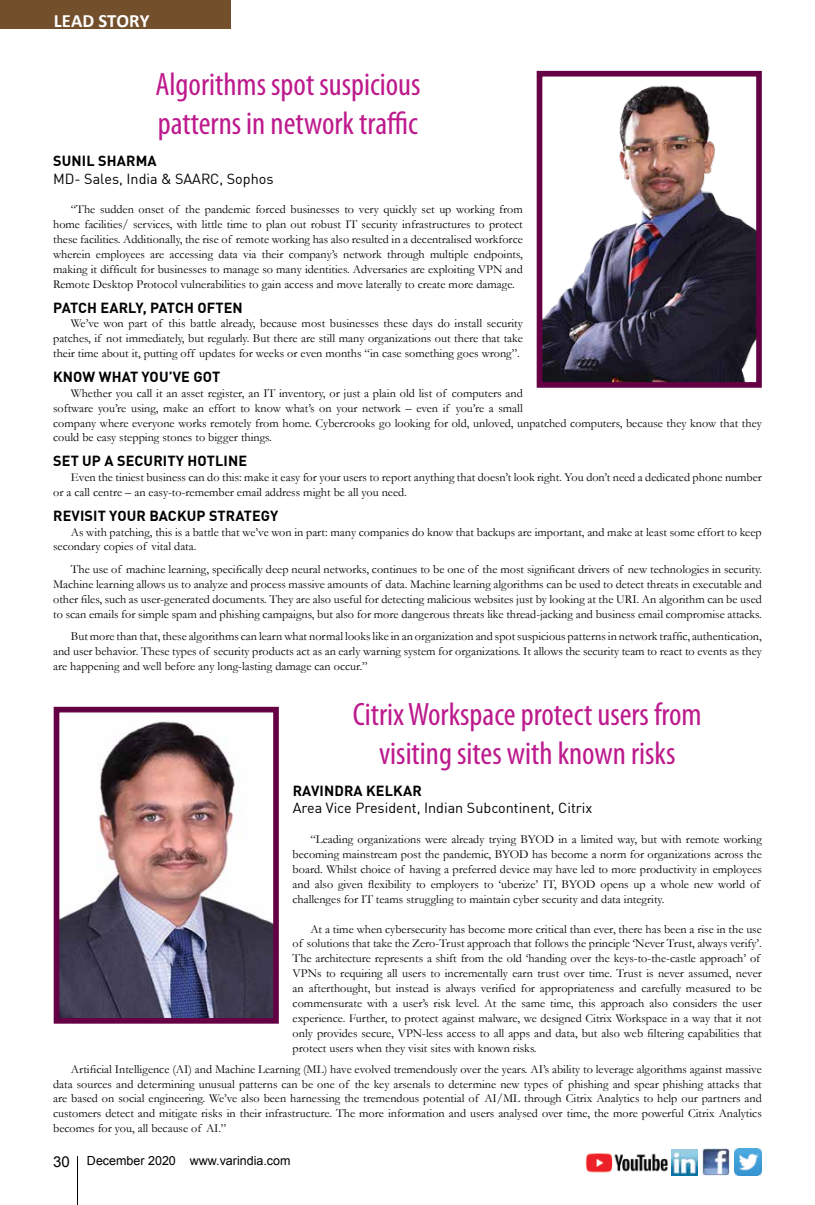
<style>
.page{position:relative;width:815px;height:1205px;background:#fff}
.page>*{position:absolute;margin:0;border:0;box-sizing:border-box;transform-origin:0 0}
.t1{font:condensed 32.5px/39px "Myriad Pro";color:#bd1a8d}
.t2{font:700 18.75px "Calibri";color:#fff}
.t3{font:700 14.38px "DIN Pro";letter-spacing:.01em;color:#000}
.t4{font:14.38px "DIN Pro";color:#000}
.t5{font:12.5px "Arial";color:#000}
.t6{font:12.25px/14.9px "Garamond";color:#000;text-align:justify}
.s1{font-size:15px}
</style>
<div class="page">
<hr style="left:77px;top:1156px;width:1px;height:49px;background:#000">
<img style="left:585px;top:1153px;width:83px;height:20px">
<img style="left:672px;top:1149px;width:25px;height:26px">
<img style="left:702px;top:1148px;width:28px;height:27px">
<img style="left:734px;top:1149px;width:27px;height:26px">
<img style="left:544px;top:85px;width:211px;height:296px">
<div style="left:537px;top:71px;width:225px;height:317px;border:6px solid #650044"></div>
<img style="left:61px;top:721px;width:211px;height:295px">
<div style="left:54px;top:707px;width:225px;height:316px;border:6px solid #650044"></div>
<div style="left:0;top:0;width:230px;height:28px;background:#73502b"></div>
<h2 class="t2" style="left:54px;top:10px;width:97px">LEAD STORY</h2>
<h1 class="t1" style="left:155px;top:65px;width:267px">Algorithms spot suspicious patterns in network traffic</h1>
<p class="t3" style="left:53px;top:150px;width:105px">SUNIL SHARMA</p>
<p class="t4" style="left:53px;top:167px;width:222px">MD- Sales, India &amp; SAARC, Sophos</p>
<p class="t6" style="left:53px;top:202px;width:471px;text-indent:18px">“The sudden onset of the pandemic forced businesses to very quickly set up working from home facilities/ services, with little time to plan out robust IT security infrastructures to protect these facilities. Additionally, the rise of remote working has also resulted in a decentralised workforce wherein employees are accessing data via their company’s network through multiple endpoints, making it difficult for businesses to manage so many identities. Adversaries are exploiting VPN and Remote Desktop Protocol vulnerabilities to gain access and move laterally to create more damage.</p>
<p class="t3" style="left:53px;top:296px;width:191px">PATCH EARLY, PATCH OFTEN</p>
<p class="t6" style="left:53px;top:316px;width:471px;text-indent:18px">We’ve won part of this battle already, because most businesses these days do install security patches, if not immediately, but regularly. But there are still many organizations out there that take their time about it, putting off updates for weeks or even months “in case something goes wrong”.</p>
<p class="t3" style="left:53px;top:365px;width:169px">KNOW WHAT YOU’VE GOT</p>
<p class="t6" style="left:53px;top:385px;width:710px;text-align:left;text-indent:18px">Whether you call it an asset register, an IT inventory, or just a plain old list of computers and<br>software you’re using, make an effort to know what’s on your network – even if you’re a small<br>company where everyone works remotely from home. Cybercrooks go looking for old, unloved, unpatched computers, because they know that they could be easy stepping stones to bigger things.</p>
<p class="t3" style="left:53px;top:450px;width:195px">SET UP A SECURITY HOTLINE</p>
<p class="t6" style="left:53px;top:469px;width:710px;text-indent:18px">Even the tiniest business can do this: make it easy for your users to report anything that doesn’t look right. You don’t need a dedicated phone number or a call centre – an easy-to-remember email address might be all you need.</p>
<p class="t3" style="left:53px;top:504px;width:227px">REVISIT YOUR BACKUP STRATEGY</p>
<p class="t6" style="left:53px;top:524px;width:710px;text-indent:18px">As with patching, this is a battle that we’ve won in part: many companies do know that backups are important, and make at least some effort to keep secondary copies of vital data.</p>
<p class="t6" style="left:53px;top:561px;width:710px;text-indent:18px">The use of machine learning, specifically deep neural networks, continues to be one of the most significant drivers of new technologies in security.<br>Machine learning allows us to analyze and process massive amounts of data. Machine learning algorithms can be used to detect threats in executable and other files, such as user-generated documents. They are also useful for detecting malicious websites just by looking at the URI. An algorithm can be used to scan emails for simple spam and phishing campaigns, but also for more dangerous threats like thread-jacking and business email compromise attacks.</p>
<p class="t6" style="left:53px;top:628px;width:710px;text-indent:18px">But more than that, these algorithms can learn what normal looks like in an organization and spot suspicious patterns in network traffic, authentication, and user behavior. These types of security products act as an early warning system for organizations. It allows the security team to react to events as they are happening and well before any long-lasting damage can occur.”</p>
<h1 class="t1" style="left:353px;top:694px;width:350px;text-align:center">Citrix Workspace protect users from visiting sites with known risks</h1>
<p class="t3" style="left:293px;top:780px;width:131px">RAVINDRA KELKAR</p>
<p class="t4" style="left:293px;top:797px;width:301px">Area Vice President, Indian Subcontinent, Citrix</p>
<p class="t6" style="left:293px;top:831px;width:471px;text-align:left;text-indent:18px">“Leading organizations were already trying BYOD in a limited way, but with remote working becoming mainstream post the pandemic, BYOD has become a norm for organizations across the board. Whilst choice of having a preferred device may have led to more productivity in employees and also given flexibility to employers to ‘uberize’ IT, BYOD opens up a whole new world of challenges for IT teams struggling to maintain cyber security and data integrity.</p>
<p class="t6" style="left:293px;top:921px;width:471px;text-align:left;text-indent:18px">At a time when cybersecurity has become more critical than ever, there has been a rise in the use of solutions that take the Zero-Trust approach that follows the principle ‘Never Trust, always verify’.<br>The architecture represents a shift from the old ‘handing over the keys-to-the-castle approach’ of VPNs to requiring all users to incrementally earn trust over time. Trust is never assumed, never an afterthought, but instead is always verified for appropriateness and carefully measured to be commensurate with a user’s risk level. At the same time, this approach also considers the user experience. Further, to protect against malware, we designed Citrix Workspace in a way that it not only provides secure, VPN-less access to all apps and data, but also web filtering capabilities that protect users when they visit sites with known risks.</p>
<p class="t6" style="left:53px;top:1061px;width:710px;text-indent:18px">Artificial Intelligence (AI) and Machine Learning (ML) have evolved tremendously over the years. AI’s ability to leverage algorithms against massive data sources and determining unusual patterns can be one of the key arsenals to determine new types of phishing and spear phishing attacks that are based on social engineering. We’ve also been harnessing the tremendous potential of AI/ML through Citrix Analytics to help our partners and customers detect and mitigate risks in their infrastructure. The more information and users analysed over time, the more powerful Citrix Analytics becomes for you, all because of AI.”</p>
<p class="t5" style="left:53px;top:1152px;width:239px"><span class="s1">30</span> December 2020 www.varindia.com</p>
</div>
